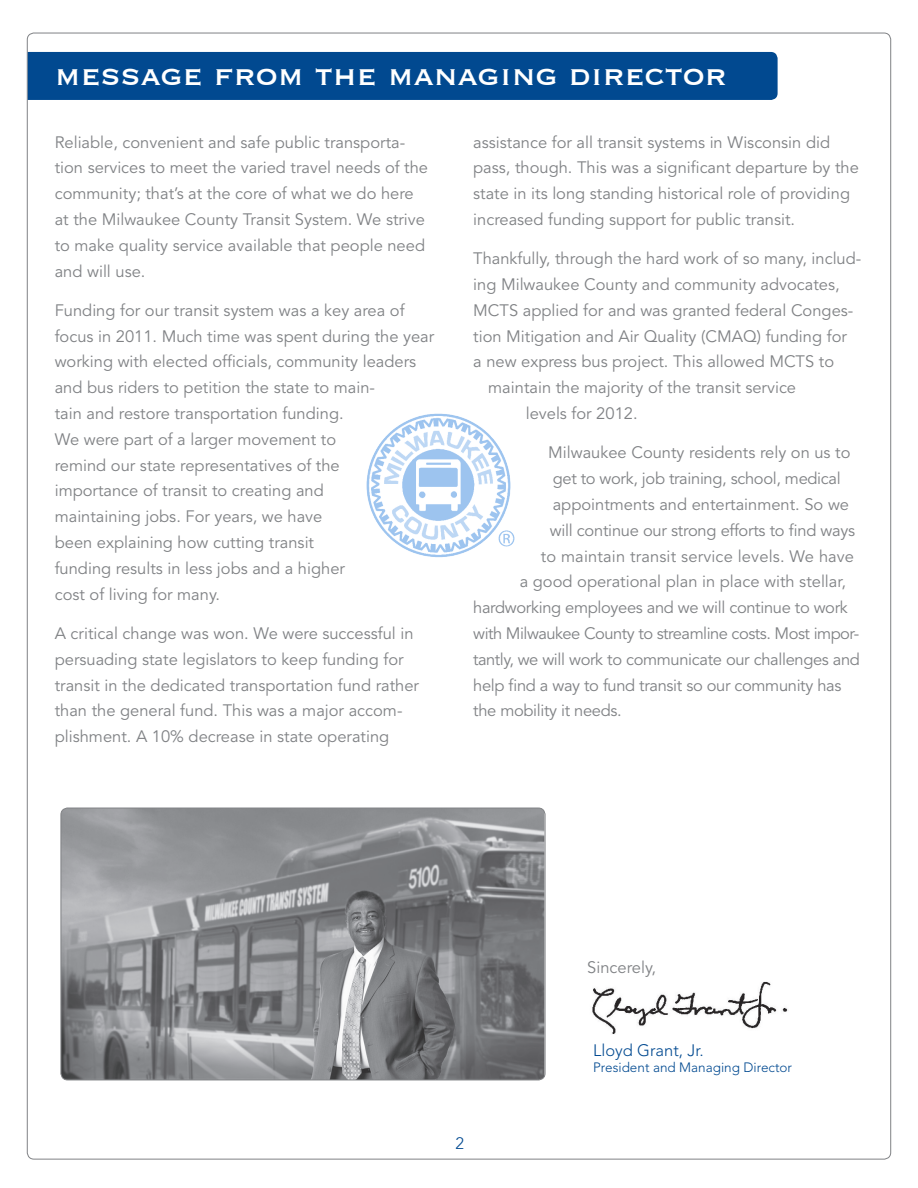
<style>
.page{position:relative;width:918px;height:1188px;background:#fff}
.page>*{position:absolute;margin:0;border:0;box-sizing:border-box;transform-origin:0 0}
.t1{font:36px "Copperplate";color:#fff}
.t2{font:16.5px/25.8px "Avenir";color:#808285}
.t3{font:16.5px "Avenir";letter-spacing:-.02em;color:#808285}
.t4{font:16.5px "Avenir";letter-spacing:-.03em;color:#808285}
.t5{font:300 16.5px "Avenir";color:#014990}
.t6{font:300 13.5px "Avenir";color:#014990}
</style>
<div class="page">
<div style="left:28px;top:52px;width:750px;height:48px;background:#014990"></div>
<img style="left:61px;top:808px;width:483px;height:272px">
<div style="left:61px;top:808px;width:484px;height:272px;border:1px solid #808285;border-radius:7px"></div>
<img style="left:592px;top:981px;width:196px;height:53px">
<img style="left:366px;top:413px;width:149px;height:145px">
<p class="t1" style="left:55px;top:53px;width:674px">message from the managing director</p>
<p class="t2" style="left:55px;top:129px;width:375px">Reliable, convenient and safe public transporta&shy;tion services to meet the varied travel needs of the community; that’s at the core of what we do here at the Milwaukee County Transit System. We strive to make quality service available that people need and will use.</p>
<p class="t2" style="left:55px;top:298px;width:381px">Funding for our transit system was a key area of focus in 2011. Much time was spent during the year working with elected officials, community leaders and bus riders to petition the state to main-<br>tain and restore transportation funding.<br>We were part of a larger movement to<br>remind our state representatives of the<br>importance of transit to creating and<br>maintaining jobs. For years, we have<br>been explaining how cutting transit<br>funding results in less jobs and a higher<br>cost of living for many.</p>
<p class="t2" style="left:55px;top:621px;width:366px">A critical change was won. We were successful in persuading state legislators to keep funding for transit in the dedicated transportation fund rather than the general fund. This was a major accom&shy;plishment. A 10% decrease in state operating</p>
<p class="t2" style="left:473px;top:129px;width:387px">assistance for all transit systems in Wisconsin did pass, though. This was a significant departure by the state in its long standing historical role of providing increased funding support for public transit.</p>
<p class="t2" style="left:473px;top:246px;width:390px">Thankfully, through the hard work of so many, includ-</p>
<p class="t2" style="left:473px;top:272px;width:368px">ing Milwaukee County and community advocates,</p>
<p class="t2" style="left:473px;top:298px;width:382px">MCTS applied for and was granted federal Conges-</p>
<p class="t2" style="left:473px;top:324px;width:375px">tion Mitigation and Air Quality (CMAQ) funding for</p>
<p class="t2" style="left:473px;top:349px;width:362px">a new express bus project. This allowed MCTS to</p>
<p class="t2" style="left:488px;top:375px;width:309px">maintain the majority of the transit service</p>
<p class="t2" style="left:526px;top:401px;width:113px">levels for 2012.</p>
<p class="t2" style="left:548px;top:440px;width:304px">Milwaukee County residents rely on us to</p>
<p class="t3" style="left:553px;top:469px;width:290px">get to work, job training, school, medical</p>
<p class="t2" style="left:553px;top:492px;width:298px">appointments and entertainment. So we</p>
<p class="t2" style="left:550px;top:518px;width:307px">will continue our strong efforts to find ways</p>
<p class="t2" style="left:541px;top:543px;width:315px">to maintain transit service levels. We have</p>
<p class="t2" style="left:520px;top:569px;width:328px">a good operational plan in place with stellar,</p>
<p class="t3" style="left:473px;top:598px;width:376px">hardworking employees and we will continue to work</p>
<p class="t4" style="left:473px;top:624px;width:387px">with Milwaukee County to streamline costs. Most impor-</p>
<p class="t3" style="left:473px;top:650px;width:388px">tantly, we will work to communicate our challenges and</p>
<p class="t3" style="left:473px;top:675px;width:370px">help find a way to fund transit so our community has</p>
<p class="t3" style="left:473px;top:701px;width:150px">the mobility it needs.</p>
<p class="t5" style="left:455px;top:1134px;width:10px">2</p>
<p class="t2" style="left:587px;top:955px;width:70px">Sincerely,</p>
<p class="t5" style="left:593px;top:1040px;width:112px">Lloyd Grant, Jr.</p>
<p class="t6" style="left:593px;top:1059px;width:200px">President and Managing Director</p>
</div>
